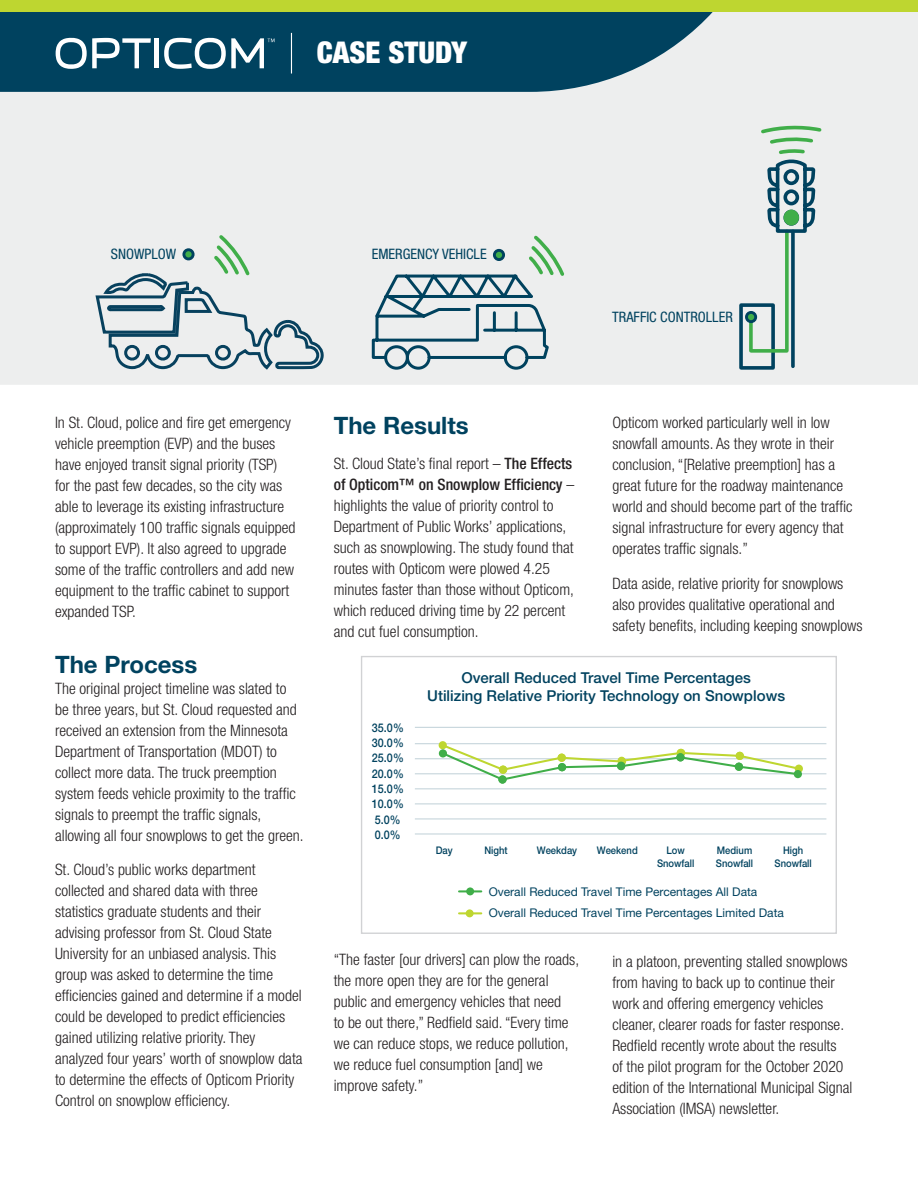
<style>
.page{position:relative;width:918px;height:1188px;background:#fff}
.page>*{position:absolute;margin:0;border:0;box-sizing:border-box;transform-origin:0 0}
.t1{font:900 condensed 30px "Helvetica Neue LT Std";color:#fff}
.t2{font:700 24px "Helvetica Neue LT Std";color:#00425f}
.t3{font:300 condensed 15.75px/21px "Helvetica Neue LT Std";color:#231f20}
.t4{font:500 15px/18px "Helvetica Neue LT Std";color:#00425f;text-align:center}
.t5{font:condensed 14.4px "Helvetica Neue LT Std";color:#00425f}
.t6{font:12px "Helvetica Neue LT Std";color:#00425f}
.t7{font:500 12px/15.3px "Helvetica Neue LT Std";color:#00425f;scale:.9 1}
.t8{font:500 10.5px/12.6px "Helvetica Neue LT Std";color:#00425f;text-align:center;scale:.9 1}
.s1{font-weight:500}
</style>
<div class="page">
<div style="left:0;top:11px;width:918px;height:374px;background:#edeeee"></div>
<svg style="left:0;top:11px;width:778px;height:81px;background:#2c6277"></svg>
<div style="left:0;top:0;width:918px;height:11px;background:#bed630"></div>
<svg style="left:56px;top:38px;width:95px;height:31px"></svg>
<div style="left:154px;top:38px;width:5px;height:30px;background:#fff"></div>
<svg style="left:164px;top:38px;width:111px;height:31px"></svg>
<hr style="left:291px;top:33px;width:1px;height:41px;background:#fff">
<div style="left:361px;top:656px;width:476px;height:278px;border:1px solid #d1d2d4"></div>
<hr style="left:415px;top:727px;width:411px;height:1px;background:#bfd0d7">
<hr style="left:415px;top:743px;width:411px;height:1px;background:#bfd0d7">
<hr style="left:415px;top:758px;width:411px;height:1px;background:#bfd0d7">
<hr style="left:415px;top:773px;width:411px;height:1px;background:#bfd0d7">
<hr style="left:415px;top:789px;width:411px;height:1px;background:#bfd0d7">
<hr style="left:415px;top:804px;width:411px;height:1px;background:#bfd0d7">
<hr style="left:415px;top:819px;width:411px;height:1px;background:#bfd0d7">
<hr style="left:415px;top:834px;width:411px;height:1px;background:#bfd0d7">
<svg style="left:439px;top:741px;width:8px;height:8px"></svg>
<svg style="left:440px;top:743px;width:361px;height:37px"></svg>
<div style="left:498px;top:775px;width:9px;height:9px;background:#40ae49;border-radius:50%"></div>
<div style="left:439px;top:749px;width:8px;height:9px;background:#40ae49;border-radius:50%"></div>
<hr style="left:459px;top:890px;width:22px;height:2px;background:#40ae49">
<div style="left:466px;top:887px;width:8px;height:8px;background:#40ae49;border-radius:50%"></div>
<hr style="left:459px;top:912px;width:22px;height:2px;background:#bed630">
<div style="left:466px;top:909px;width:8px;height:8px;background:#bed630;border-radius:50%"></div>
<svg style="left:737px;top:126px;width:87px;height:245px;background:#c4d4d1"></svg>
<div style="left:746px;top:312px;width:10px;height:10px;background:#40ae49;border-radius:50%"></div>
<div style="left:745px;top:311px;width:12px;height:12px;border:3px solid #00425f;border-radius:50%"></div>
<div style="left:184px;top:250px;width:9px;height:9px;background:#40ae49;border-radius:50%"></div>
<div style="left:182px;top:248px;width:13px;height:12px;border:3px solid #00425f;border-radius:50%"></div>
<svg style="left:94px;top:266px;width:232px;height:119px;background:#c8d2d6"></svg>
<svg style="left:211px;top:232px;width:41px;height:46px;background:#cae1cd"></svg>
<svg style="left:370px;top:232px;width:197px;height:139px;background:#c7d3d6"></svg>
<p class="t1" style="left:317px;top:34px;width:152px">CASE STUDY</p>
<p class="t5" style="left:111px;top:245px;width:67px">SNOWPLOW</p>
<p class="t5" style="left:372px;top:246px;width:116px">EMERGENCY VEHICLE</p>
<p class="t5" style="left:612px;top:309px;width:122px">TRAFFIC CONTROLLER</p>
<p class="t3" style="left:55px;top:412px;width:242px">In St. Cloud, police and fire get emergency vehicle preemption (EVP) and the buses have enjoyed transit signal priority (TSP) for the past few decades, so the city was able to leverage its existing infrastructure (approximately 100 traffic signals equipped to support EVP). It also agreed to upgrade some of the traffic controllers and add new equipment to the traffic cabinet to support expanded TSP.</p>
<p class="t2" style="left:55px;top:650px;width:144px">The Process</p>
<p class="t3" style="left:55px;top:678px;width:250px">The original project timeline was slated to be three years, but St. Cloud requested and received an extension from the Minnesota Department of Transportation (MDOT) to collect more data. The truck preemption system feeds vehicle proximity to the traffic signals to preempt the traffic signals, allowing all four snowplows to get the green.</p>
<p class="t3" style="left:55px;top:859px;width:249px">St. Cloud’s public works department collected and shared data with three statistics graduate students and their advising professor from St. Cloud State University for an unbiased analysis. This group was asked to determine the time efficiencies gained and determine if a model could be developed to predict efficiencies gained utilizing relative priority. They analyzed four years’ worth of snowplow data to determine the effects of Opticom Priority Control on snowplow efficiency.</p>
<p class="t2" style="left:334px;top:411px;width:137px">The Results</p>
<p class="t3" style="left:334px;top:452px;width:242px">St. Cloud State’s final report – <span class="s1">The Effects of Opticom™ on Snowplow Efficiency</span> – highlights the value of priority control to Department of Public Works’ applications, such as snowplowing. The study found that routes with Opticom were plowed 4.25 minutes faster than those without Opticom, which reduced driving time by 22 percent and cut fuel consumption.</p>
<p class="t3" style="left:612px;top:412px;width:242px">Opticom worked particularly well in low snowfall amounts. As they wrote in their conclusion, “[Relative preemption] has a great future for the roadway maintenance world and should become part of the traffic signal infrastructure for every agency that operates traffic signals.”</p>
<p class="t3" style="left:612px;top:572px;width:252px">Data aside, relative priority for snowplows also provides qualitative operational and safety benefits, including keeping snowplows</p>
<p class="t7" style="left:372px;top:720px;width:37px">35.0%<br>30.0%<br>25.0%<br>20.0%<br>15.0%<br>10.0%<br>5.0%<br>0.0%</p>
<p class="t4" style="left:427px;top:668px;width:359px">Overall Reduced Travel Time Percentages<br>Utilizing Relative Priority Technology on Snowplows</p>
<p class="t8" style="left:436px;top:844px;width:20px">Day</p>
<p class="t8" style="left:484px;top:844px;width:27px">Night</p>
<p class="t8" style="left:537px;top:844px;width:46px">Weekday</p>
<p class="t8" style="left:597px;top:844px;width:47px">Weekend</p>
<p class="t8" style="left:657px;top:844px;width:43px">Low<br>Snowfall</p>
<p class="t8" style="left:716px;top:844px;width:43px;text-align:left">Medium<br>Snowfall</p>
<p class="t8" style="left:775px;top:844px;width:43px">High<br>Snowfall</p>
<p class="t6" style="left:489px;top:885px;width:270px">Overall Reduced Travel Time Percentages All Data</p>
<p class="t6" style="left:489px;top:906px;width:297px">Overall Reduced Travel Time Percentages Limited Data</p>
<p class="t3" style="left:334px;top:949px;width:247px">“The faster [our drivers] can plow the roads, the more open they are for the general public and emergency vehicles that need<br>to be out there,” Redfield said. “Every time we can reduce stops, we reduce pollution, we reduce fuel consumption [and] we improve safety.”</p>
<p class="t3" style="left:612px;top:950px;width:242px">in a platoon, preventing stalled snowplows from having to back up to continue their work and offering emergency vehicles cleaner, clearer roads for faster response.<br>Redfield recently wrote about the results<br>of the pilot program for the October 2020 edition of the International Municipal Signal Association (IMSA) newsletter.</p>
</div>
